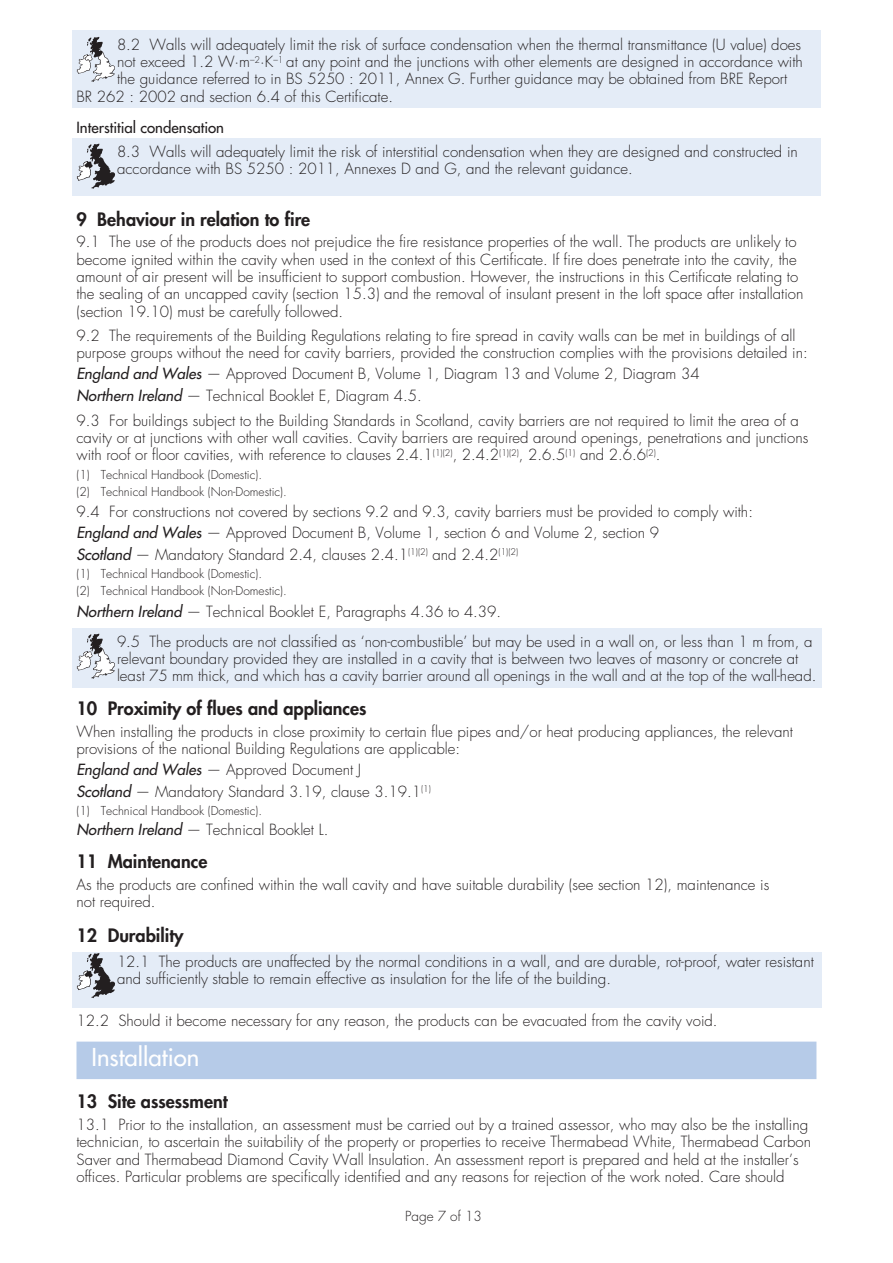
<style>
.page{position:relative;width:893px;height:1263px;background:#fff}
.page>*{position:absolute;margin:0;border:0;box-sizing:border-box;transform-origin:0 0}
.t1{font:24px "Futura";color:#fff}
.t2{font:800 18px "Futura";color:#231f20}
.t3{font:300 15px/17.2px "Futura";color:#231f20}
.t4{font:15px "Futura";color:#231f20}
.t5{font:300 13.5px "Futura";color:#231f20}
.t6{font:300 12px/17px "Futura";color:#231f20}
.s1{font-weight:400;font-style:italic}
</style>
<div class="page">
<div style="left:72px;top:30px;width:748px;height:77px;background:#e4ecf7"></div>
<div style="left:72px;top:138px;width:748px;height:57px;background:#e4ecf7"></div>
<div style="left:72px;top:629px;width:750px;height:59px;background:#e4ecf7"></div>
<div style="left:72px;top:952px;width:750px;height:55px;background:#e4ecf7"></div>
<div style="left:76px;top:1041px;width:740px;height:38px;background:#b6cbe8"></div>
<svg style="left:77px;top:37px;width:38px;height:45px"></svg>
<svg style="left:77px;top:144px;width:38px;height:45px"></svg>
<svg style="left:77px;top:633px;width:38px;height:46px"></svg>
<svg style="left:77px;top:953px;width:38px;height:45px"></svg>
<p class="t3" style="left:117px;top:36px;width:686px">8.2 Walls will adequately limit the risk of surface condensation when the thermal transmittance (U value) does</p>
<p class="t3" style="left:117px;top:54px;width:687px">not exceed 1.2 W·m<sup>–2</sup>·K<sup>–1</sup> at any point and the junctions with other elements are designed in accordance with</p>
<p class="t3" style="left:117px;top:71px;width:672px">the guidance referred to in BS 5250 : 2011, Annex G. Further guidance may be obtained from BRE Report</p>
<p class="t3" style="left:76px;top:88px;width:318px">BR 262 : 2002 and section 6.4 of this Certificate.</p>
<p class="t4" style="left:76px;top:118px;width:149px">Interstitial condensation</p>
<p class="t3" style="left:117px;top:144px;width:682px">8.3 Walls will adequately limit the risk of interstitial condensation when they are designed and constructed in accordance with BS 5250 : 2011, Annexes D and G, and the relevant guidance.</p>
<p class="t2" style="left:76px;top:208px;width:235px">9 Behaviour in relation to fire</p>
<p class="t3" style="left:76px;top:234px;width:728px">9.1 The use of the products does not prejudice the fire resistance properties of the wall. The products are unlikely to become ignited within the cavity when used in the context of this Certificate. If fire does penetrate into the cavity, the amount of air present will be insufficient to support combustion. However, the instructions in this Certificate relating to the sealing of an uncapped cavity (section 15.3) and the removal of insulant present in the loft space after installation (section 19.10) must be carefully followed.</p>
<p class="t3" style="left:76px;top:327px;width:733px">9.2 The requirements of the Building Regulations relating to fire spread in cavity walls can be met in buildings of all purpose groups without the need for cavity barriers, provided the construction complies with the provisions detailed in:</p>
<p class="t3" style="left:76px;top:363px;width:625px;line-height:21.8px"><span class="s1">England and Wales</span> — Approved Document B, Volume 1, Diagram 13 and Volume 2, Diagram 34<br><span class="s1">Northern Ireland</span> — Technical Booklet E, Diagram 4.5.</p>
<p class="t3" style="left:76px;top:412px;width:733px">9.3 For buildings subject to the Building Standards in Scotland, cavity barriers are not required to limit the area of a cavity or at junctions with other wall cavities. Cavity barriers are required around openings, penetrations and junctions with roof or floor cavities, with reference to clauses 2.4.1<sup>(1)(2)</sup>, 2.4.2<sup>(1)(2)</sup>, 2.6.5<sup>(1)</sup> and 2.6.6<sup>(2)</sup>.</p>
<p class="t6" style="left:76px;top:466px;width:212px">(1) Technical Handbook (Domestic).<br>(2) Technical Handbook (Non-Domestic).</p>
<p class="t3" style="left:76px;top:501px;width:678px;line-height:21.5px">9.4 For constructions not covered by sections 9.2 and 9.3, cavity barriers must be provided to comply with:<br><span class="s1">England and Wales</span> — Approved Document B, Volume 1, section 6 and Volume 2, section 9<br><span class="s1">Scotland</span> — Mandatory Standard 2.4, clauses 2.4.1<sup>(1)(2)</sup> and 2.4.2<sup>(1)(2)</sup></p>
<p class="t6" style="left:76px;top:566px;width:212px">(1) Technical Handbook (Domestic).<br>(2) Technical Handbook (Non-Domestic).</p>
<p class="t3" style="left:117px;top:597px;width:697px;line-height:30px;text-indent:-40px"><span class="s1">Northern Ireland</span> — Technical Booklet E, Paragraphs 4.36 to 4.39.<br>9.5 The products are not classified as ‘non-combustible’ but may be used in a wall on, or less than 1 m from, a</p>
<p class="t3" style="left:117px;top:650px;width:701px">relevant boundary provided they are installed in a cavity that is between two leaves of masonry or concrete at least 75 mm thick, and which has a cavity barrier around all openings in the wall and at the top of the wall-head.</p>
<p class="t2" style="left:76px;top:697px;width:292px">10 Proximity of flues and appliances</p>
<p class="t3" style="left:76px;top:723px;width:718px">When installing the products in close proximity to certain flue pipes and/or heat producing appliances, the relevant provisions of the national Building Regulations are applicable:</p>
<p class="t3" style="left:76px;top:759px;width:356px;line-height:21.5px"><span class="s1">England and Wales</span> — Approved Document J<br><span class="s1">Scotland</span> — Mandatory Standard 3.19, clause 3.19.1<sup>(1)</sup></p>
<p class="t6" style="left:76px;top:802px;width:187px">(1) Technical Handbook (Domestic).</p>
<p class="t3" style="left:76px;top:822px;width:253px"><span class="s1">Northern Ireland</span> — Technical Booklet L.</p>
<p class="t2" style="left:76px;top:850px;width:132px">11 Maintenance</p>
<p class="t3" style="left:76px;top:876px;width:694px">As the products are confined within the wall cavity and have suitable durability (see section 12), maintenance is not required.</p>
<p class="t2" style="left:76px;top:924px;width:109px">12 Durability</p>
<p class="t3" style="left:117px;top:953px;width:698px">12.1 The products are unaffected by the normal conditions in a wall, and are durable, rot-proof, water resistant and sufficiently stable to remain effective as insulation for the life of the building.</p>
<p class="t3" style="left:76px;top:1012px;width:643px">12.2 Should it become necessary for any reason, the products can be evacuated from the cavity void.</p>
<h1 class="t1" style="left:92px;top:1042px;width:109px">Installation</h1>
<p class="t2" style="left:76px;top:1090px;width:153px">13 Site assessment</p>
<p class="t3" style="left:76px;top:1116px;width:736px">13.1 Prior to the installation, an assessment must be carried out by a trained assessor, who may also be the installing technician, to ascertain the suitability of the property or properties to receive Thermabead White, Thermabead Carbon Saver and Thermabead Diamond Cavity Wall Insulation. An assessment report is prepared and held at the installer’s offices. Particular problems are specifically identified and any reasons for rejection of the work noted. Care should</p>
<p class="t5" style="left:405px;top:1208px;width:78px">Page 7 of 13</p>
</div>
